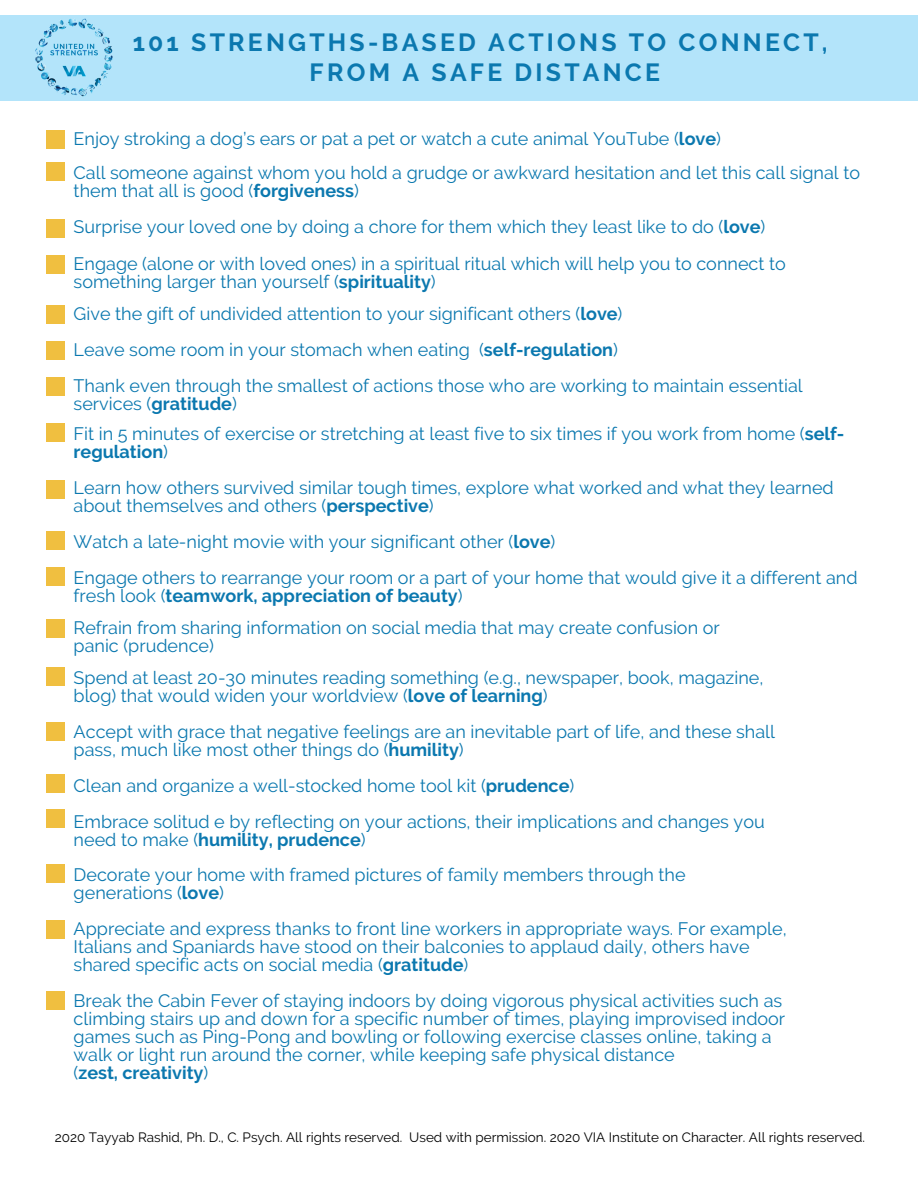
<style>
.page{position:relative;width:918px;height:1188px;background:#fff}
.page>*{position:absolute;margin:0;border:0;box-sizing:border-box;transform-origin:0 0}
.t1{font:700 24.75px/30.6px "Raleway";letter-spacing:.13em;color:#0b78af;text-align:center}
.t2{font:18px/18px "Raleway";color:#0b78af}
.t3{font:700 18px "Raleway";color:#0b78af}
.t4{font:13.5px "Raleway";color:#000}
.s1{font-weight:700}
.s2{font-weight:400}
</style>
<div class="page">
<div style="left:0;top:15px;width:918px;height:85px;background:#b3e4fa"></div>
<img style="left:35px;top:18px;width:78px;height:79px">
<div style="left:46px;top:668px;width:18px;height:18px;background:#f0bf40"></div>
<div style="left:46px;top:130px;width:18px;height:18px;background:#f0bf40"></div>
<div style="left:46px;top:162px;width:18px;height:18px;background:#f0bf40"></div>
<div style="left:46px;top:220px;width:18px;height:18px;background:#f0bf40"></div>
<div style="left:46px;top:255px;width:18px;height:18px;background:#f0bf40"></div>
<div style="left:46px;top:305px;width:18px;height:18px;background:#f0bf40"></div>
<div style="left:46px;top:341px;width:18px;height:18px;background:#f0bf40"></div>
<div style="left:46px;top:377px;width:18px;height:18px;background:#f0bf40"></div>
<div style="left:46px;top:423px;width:18px;height:18px;background:#f0bf40"></div>
<div style="left:46px;top:481px;width:18px;height:18px;background:#f0bf40"></div>
<div style="left:46px;top:531px;width:18px;height:18px;background:#f0bf40"></div>
<div style="left:46px;top:567px;width:18px;height:18px;background:#f0bf40"></div>
<div style="left:46px;top:620px;width:18px;height:18px;background:#f0bf40"></div>
<div style="left:46px;top:723px;width:18px;height:18px;background:#f0bf40"></div>
<div style="left:46px;top:775px;width:18px;height:18px;background:#f0bf40"></div>
<div style="left:46px;top:810px;width:18px;height:18px;background:#f0bf40"></div>
<div style="left:46px;top:865px;width:18px;height:18px;background:#f0bf40"></div>
<div style="left:46px;top:921px;width:18px;height:18px;background:#f0bf40"></div>
<div style="left:46px;top:992px;width:18px;height:18px;background:#f0bf40"></div>
<h1 class="t1" style="left:133px;top:27px;width:696px">101 STRENGTHS-BASED ACTIONS TO CONNECT,<br>FROM A SAFE DISTANCE</h1>
<p class="t2" style="left:74px;top:122px;width:788px;line-height:33.6px">Enjoy stroking a dog’s ears or pat a pet or watch a cute animal YouTube (<span class="s1">love</span>)<br>Call someone against whom you hold a grudge or awkward hesitation and let this call signal to</p>
<p class="t2" style="left:74px;top:172px;width:714px;line-height:36.5px">them that all is good (<span class="s1">forgiveness</span>)<br>Surprise your loved one by doing a chore for them which they least like to do (<span class="s1">love</span>)<br>Engage (alone or with loved ones) in a spiritual ritual which will help you to connect to</p>
<p class="t2" style="left:74px;top:272px;width:364px">something larger than yourself (<span class="s1">spirituality</span>)</p>
<p class="t2" style="left:74px;top:295px;width:731px;line-height:36px">Give the gift of undivided attention to your significant others (<span class="s1">love</span>)<br>Leave some room in your stomach when eating (<span class="s1">self-regulation</span>)<br>Thank even through the smallest of actions those who are working to maintain essential</p>
<p class="t2" style="left:74px;top:388px;width:772px;line-height:30.2px">services (<span class="s1">gratitude</span>)<br>Fit in 5 minutes of exercise or stretching at least five to six times if you work from home (<span class="s1">self-</span></p>
<p class="t2" style="left:74px;top:433px;width:762px;line-height:36px"><span class="s1">regulation</span>)<br>Learn how others survived similar tough times, explore what worked and what they learned</p>
<p class="t2" style="left:74px;top:487px;width:785px;line-height:36px">about themselves and others (<span class="s1">perspective</span>)<br>Watch a late-night movie with your significant other (<span class="s1">love</span>)<br>Engage others to rearrange your room or a part of your home that would give it a different and</p>
<p class="t3" style="left:74px;top:585px;width:390px"><span class="s2">fresh look (</span>teamwork, appreciation of beauty<span class="s2">)</span></p>
<p class="t2" style="left:74px;top:619px;width:648px">Refrain from sharing information on social media that may create confusion or panic (prudence)</p>
<p class="t2" style="left:74px;top:669px;width:691px">Spend at least 20-30 minutes reading something (e.g., newspaper, book, magazine, blog) that would widen your worldview (<span class="s1">love of learning</span>)</p>
<p class="t2" style="left:74px;top:723px;width:703px">Accept with grace that negative feelings are an inevitable part of life, and these shall pass, much like most other things do (<span class="s1">humility</span>)</p>
<p class="t2" style="left:74px;top:768px;width:693px;line-height:36px">Clean and organize a well-stocked home tool kit (<span class="s1">prudence</span>)<br>Embrace solitud e by reflecting on your actions, their implications and changes you</p>
<p class="t2" style="left:74px;top:822px;width:614px;line-height:35.1px">need to make (<span class="s1">humility, prudence</span>)<br>Decorate your home with framed pictures of family members through the</p>
<p class="t2" style="left:74px;top:875px;width:715px;line-height:36px">generations (<span class="s1">love</span>)<br>Appreciate and express thanks to front line workers in appropriate ways. For example,</p>
<p class="t2" style="left:74px;top:938px;width:678px">Italians and Spaniards have stood on their balconies to applaud daily, others have shared specific acts on social media (<span class="s1">gratitude</span>)</p>
<p class="t2" style="left:74px;top:992px;width:713px">Break the Cabin Fever of staying indoors by doing vigorous physical activities such as climbing stairs up and down for a specific number of times, playing improvised indoor games such as Ping-Pong and bowling or following exercise classes online, taking a walk or light run around the corner, while keeping safe physical distance<br>(<span class="s1">zest, creativity</span>)</p>
<p class="t4" style="left:55px;top:1129px;width:812px">2020 Tayyab Rashid, Ph. D., C. Psych. All rights reserved. Used with permission. 2020 VIA Institute on Character. All rights reserved.</p>
</div>
